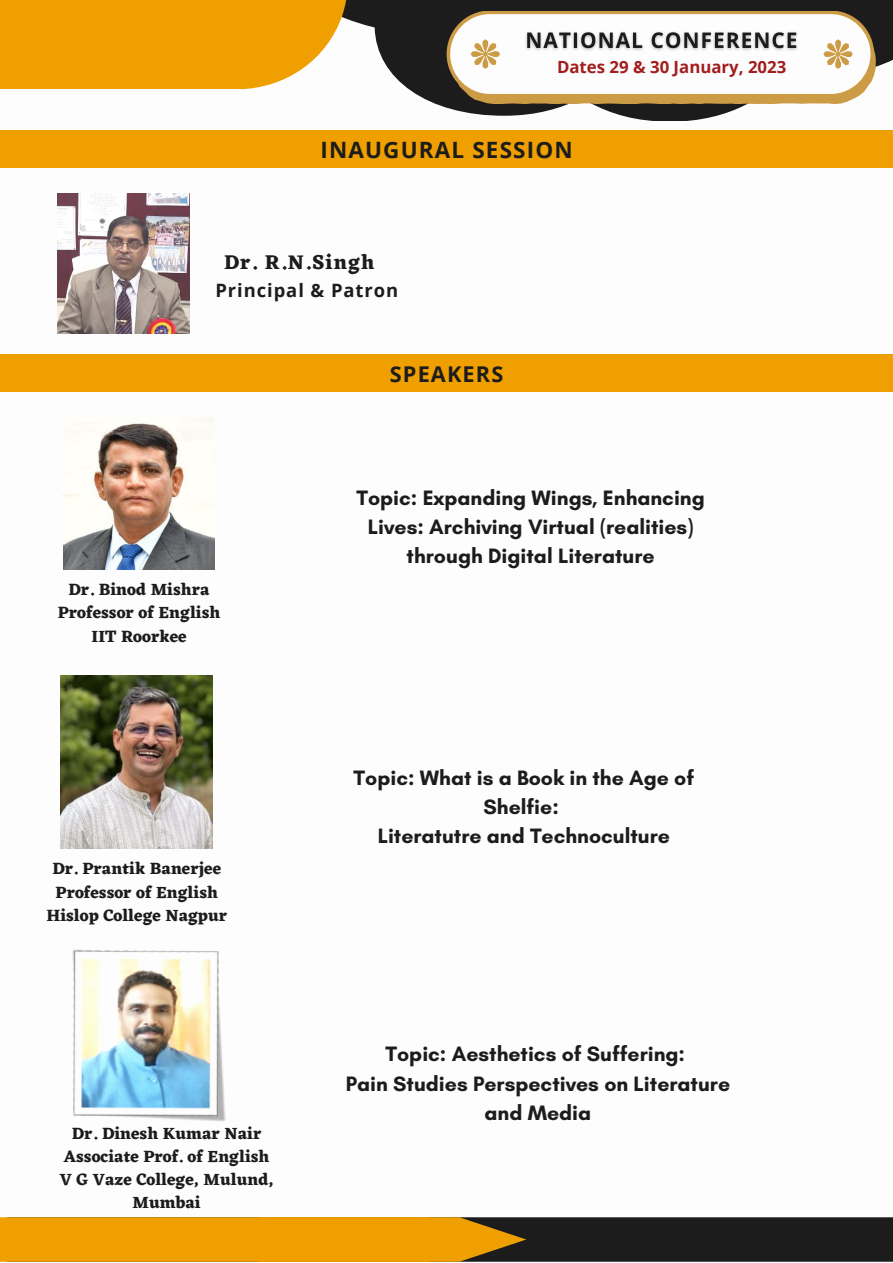
<style>
.page{position:relative;width:893px;height:1263px;background:#fff}
.page>*{position:absolute;margin:0;border:0;box-sizing:border-box;transform-origin:0 0}
.t1{font:700 22.5px "Open Sans";letter-spacing:.05em;color:#1c1c1c}
.t2{font:700 21.75px "Open Sans";letter-spacing:.05em;color:#1c1c1c}
.t3{font:700 21.23px/29.2px "Glacial Indifference";color:#1c1c1c;text-align:center}
.t4{font:700 20.62px "Eczar";letter-spacing:.05em;color:#1c1c1c}
.t5{font:700 18.38px "Open Sans";letter-spacing:.05em;color:#1c1c1c}
.t6{font:700 16.88px/23.6px "Eczar";color:#1c1c1c;text-align:center}
.t7{font:700 16.8px "Open Sans";color:#a21d1d}
</style>
<div class="page">
<svg style="left:348px;top:0;width:545px;height:121px;fill:#1c1c1c"></svg>
<div style="left:0;top:130px;width:893px;height:38px;background:#ef9f00"></div>
<img style="left:58px;top:194px;width:132px;height:140px">
<div style="left:0;top:355px;width:893px;height:37px;background:#ef9f00"></div>
<svg style="left:446px;top:11px;width:430px;height:92px"></svg>
<div style="left:0;top:0;width:348px;height:89px;background:#ef9f00"></div>
<svg style="left:0;top:1217px;width:893px;height:45px;background:#91650e"></svg>
<img style="left:61px;top:676px;width:152px;height:173px">
<img style="left:72px;top:949px;width:154px;height:173px">
<img style="left:63px;top:418px;width:152px;height:151px">
<img style="left:520px;top:21px;width:283px;height:39px">
<p class="t7" style="left:557px;top:55px;width:231px">Dates 29 &amp; 30 January, 2023</p>
<p class="t1" style="left:320px;top:134px;width:254px">INAUGURAL SESSION</p>
<p class="t4" style="left:224px;top:249px;width:152px">Dr. R.N.Singh</p>
<p class="t5" style="left:215px;top:277px;width:184px">Principal &amp; Patron</p>
<p class="t2" style="left:390px;top:358px;width:115px">SPEAKERS</p>
<p class="t6" style="left:58px;top:577px;width:164px">Dr. Binod Mishra<br>Professor of English<br>IIT Roorkee</p>
<p class="t6" style="left:46px;top:856px;width:182px">Dr. Prantik Banerjee<br>Professor of English<br>Hislop College Nagpur</p>
<p class="t6" style="left:60px;top:1122px;width:215px;line-height:23.1px">Dr. Dinesh Kumar Nair<br>Associate Prof. of English<br>V G Vaze College, Mulund,<br>Mumbai</p>
<p class="t3" style="left:356px;top:483px;width:350px">Topic: Expanding Wings, Enhancing<br>Lives: Archiving Virtual (realities) through Digital Literature</p>
<p class="t3" style="left:353px;top:762px;width:342px">Topic: What is a Book in the Age of<br>Shelfie:<br>Literatutre and Technoculture</p>
<p class="t3" style="left:346px;top:1039px;width:386px">Topic: Aesthetics of Suffering:<br>Pain Studies Perspectives on Literature and Media</p>
</div>
